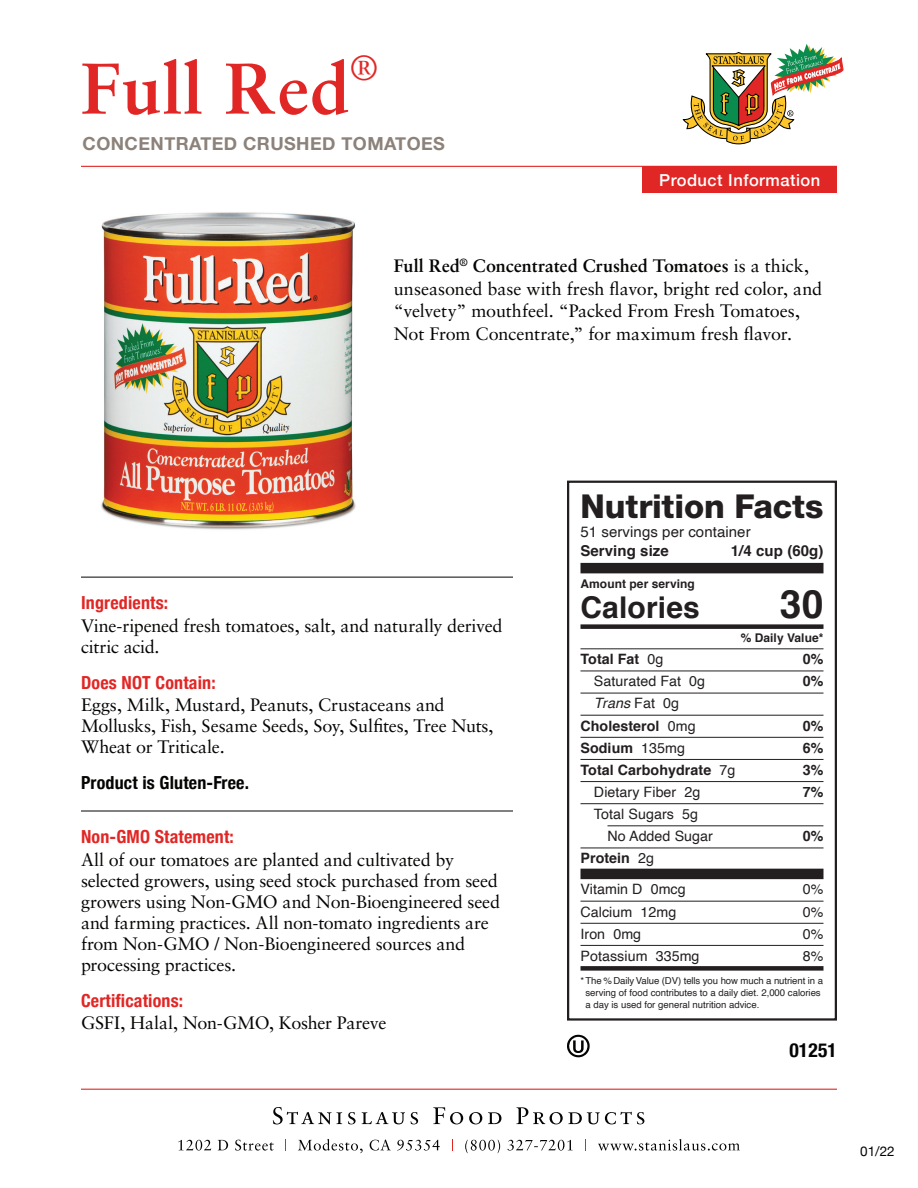
<style>
.page{position:relative;width:918px;height:1188px;background:#fff}
.page>*{position:absolute;margin:0;border:0;box-sizing:border-box;transform-origin:0 0}
.t1{font:700 72px "Sabon";letter-spacing:.01em;color:#e12725}
.t2{font:700 39px "Helvetica";color:#231f20}
.t3{font:34.8px "Sabon Roman SC";color:#e12725}
.t4{font:800 33px "Helvetica Neue LT Pro";letter-spacing:-.005em;color:#231f20}
.t5{font:700 30px "Helvetica";letter-spacing:.005em;color:#231f20}
.t6{font:700 condensed 19.5px "Helvetica Neue";letter-spacing:.01em;color:#040503}
.t7{font:18px/21px "Sabon";letter-spacing:-.01em;color:#040503}
.t8{font:700 condensed 18px "Helvetica Neue";letter-spacing:.01em;color:#e12725}
.t9{font:700 18px "Helvetica Neue";letter-spacing:.025em;color:#8c827a}
.t10{font:700 condensed 18px "Helvetica Neue";letter-spacing:.01em;color:#040503}
.t11{font:500 16.5px "Helvetica Neue";letter-spacing:.03em;color:#fff}
.t12{font:15px "Helvetica";letter-spacing:.005em;color:#231f20}
.t13{font:700 15px "Helvetica";letter-spacing:.005em;color:#231f20}
.t14{font:14.25px/22.2px "Helvetica";letter-spacing:.005em;color:#231f20}
.t15{font:700 14.25px/22.2px "Helvetica";letter-spacing:.005em;color:#231f20;text-align:center}
.t16{font:13.5px "Helvetica Neue";color:#040503}
.t17{font:700 12px "Helvetica";letter-spacing:.005em;color:#231f20}
.t18{font:9.6px/11.7px "Helvetica";letter-spacing:-.005em;color:#231f20}
.s1{font-weight:700}
.s2{font-weight:400}
.s3{font-weight:400;font-style:italic}
</style>
<div class="page">
<svg style="left:273px;top:1107px;width:69px;height:17px"></svg>
<svg style="left:348px;top:1112px;width:8px;height:12px"></svg>
<svg style="left:362px;top:1112px;width:43px;height:12px"></svg>
<svg style="left:411px;top:1112px;width:7px;height:12px"></svg>
<svg style="left:433px;top:1107px;width:30px;height:17px"></svg>
<svg style="left:469px;top:1112px;width:13px;height:12px"></svg>
<svg style="left:488px;top:1112px;width:13px;height:12px"></svg>
<svg style="left:516px;top:1107px;width:128px;height:17px"></svg>
<svg style="left:178px;top:1140px;width:33px;height:11px"></svg>
<svg style="left:218px;top:1140px;width:10px;height:10px"></svg>
<svg style="left:235px;top:1140px;width:39px;height:11px"></svg>
<svg style="left:285px;top:1139px;width:1px;height:12px"></svg>
<svg style="left:298px;top:1139px;width:65px;height:14px"></svg>
<svg style="left:370px;top:1139px;width:21px;height:12px"></svg>
<svg style="left:397px;top:1140px;width:43px;height:11px"></svg>
<svg style="left:452px;top:1139px;width:1px;height:12px"></svg>
<svg style="left:465px;top:1140px;width:35px;height:13px"></svg>
<svg style="left:507px;top:1140px;width:66px;height:11px"></svg>
<svg style="left:598px;top:1139px;width:142px;height:12px"></svg>
<hr style="left:81px;top:1089px;width:756px;height:1px;background:#e12725">
<svg style="left:682px;top:44px;width:161px;height:101px"></svg>
<hr style="left:81px;top:166px;width:756px;height:1px;background:#e12725">
<div style="left:643px;top:166px;width:194px;height:26px;background:#e12725"></div>
<svg style="left:567px;top:1035px;width:23px;height:22px"></svg>
<div style="left:567px;top:481px;width:270px;height:540px;border:2px solid #231f20"></div>
<div style="left:581px;top:563px;width:243px;height:10px;background:#231f20"></div>
<div style="left:581px;top:624px;width:243px;height:5px;background:#231f20"></div>
<hr style="left:581px;top:649px;width:243px;height:1px;background:#231f20">
<hr style="left:581px;top:671px;width:243px;height:1px;background:#231f20">
<hr style="left:581px;top:693px;width:243px;height:1px;background:#231f20">
<hr style="left:581px;top:715px;width:243px;height:1px;background:#231f20">
<hr style="left:581px;top:737px;width:243px;height:1px;background:#231f20">
<hr style="left:581px;top:759px;width:243px;height:1px;background:#231f20">
<hr style="left:581px;top:781px;width:243px;height:1px;background:#231f20">
<hr style="left:581px;top:803px;width:243px;height:1px;background:#231f20">
<hr style="left:608px;top:826px;width:215px;height:1px;background:#231f20">
<hr style="left:581px;top:848px;width:243px;height:1px;background:#231f20">
<div style="left:581px;top:869px;width:243px;height:10px;background:#231f20"></div>
<hr style="left:581px;top:901px;width:243px;height:1px;background:#231f20">
<hr style="left:581px;top:923px;width:243px;height:1px;background:#231f20">
<hr style="left:581px;top:945px;width:243px;height:1px;background:#231f20">
<div style="left:581px;top:966px;width:243px;height:5px;background:#231f20"></div>
<img style="left:101px;top:212px;width:255px;height:318px">
<hr style="left:81px;top:577px;width:432px;height:1px;background:#040503">
<hr style="left:81px;top:811px;width:432px;height:1px;background:#040503">
<h1 class="t1" style="left:81px;top:44px;width:270px">Full Red</h1>
<h3 class="t3" style="left:350px;top:48px;width:29px">®</h3>
<p class="t9" style="left:83px;top:129px;width:364px">CONCENTRATED CRUSHED TOMATOES</p>
<p class="t11" style="left:659px;top:166px;width:163px">Product Information</p>
<p class="t7" style="left:394px;top:254px;width:430px;line-height:22.5px"><span class="s1">Full Red</span><sup>®</sup> <span class="s1">Concentrated Crushed Tomatoes</span> is a thick, unseasoned base with fresh flavor, bright red color, and “velvety” mouthfeel. “Packed From Fresh Tomatoes, Not From Concentrate,” for maximum fresh flavor.</p>
<p class="t8" style="left:81px;top:588px;width:89px">Ingredients:</p>
<p class="t7" style="left:81px;top:615px;width:423px">Vine-ripened fresh tomatoes, salt, and naturally derived citric acid.</p>
<p class="t8" style="left:81px;top:668px;width:136px">Does NOT Contain:</p>
<p class="t7" style="left:81px;top:694px;width:414px">Eggs, Milk, Mustard, Peanuts, Crustaceans and<br>Mollusks, Fish, Sesame Seeds, Soy, Sulfites, Tree Nuts,<br>Wheat or Triticale.</p>
<p class="t10" style="left:81px;top:767px;width:170px">Product is Gluten-Free.</p>
<p class="t8" style="left:81px;top:822px;width:154px">Non-GMO Statement:</p>
<p class="t7" style="left:81px;top:849px;width:421px">All of our tomatoes are planted and cultivated by selected growers, using seed stock purchased from seed growers using Non-GMO and Non-Bioengineered seed and farming practices. All non-tomato ingredients are from Non-GMO / Non-Bioengineered sources and processing practices.</p>
<p class="t8" style="left:81px;top:985px;width:104px">Certifications:</p>
<p class="t7" style="left:81px;top:1012px;width:307px">GSFI, Halal, Non-GMO, Kosher Pareve</p>
<h3 class="t4" style="left:581px;top:486px;width:244px">Nutrition Facts</h3>
<p class="t12" style="left:581px;top:520px;width:172px">51 servings per container</p>
<p class="t13" style="left:581px;top:539px;width:90px">Serving size</p>
<p class="t13" style="left:731px;top:539px;width:94px">1/4 cup (60g)</p>
<p class="t17" style="left:581px;top:574px;width:116px">Amount per serving</p>
<h3 class="t5" style="left:581px;top:583px;width:121px">Calories</h3>
<h2 class="t2" style="left:780px;top:572px;width:45px">30</h2>
<p class="t17" style="left:741px;top:628px;width:84px">% Daily Value*</p>
<p class="t15" style="left:581px;top:648px;width:84px">Total Fat <span class="s2">0g</span></p>
<p class="t15" style="left:803px;top:648px;width:22px">0%</p>
<p class="t14" style="left:594px;top:671px;width:113px">Saturated Fat 0g</p>
<p class="t15" style="left:803px;top:670px;width:22px">0%</p>
<p class="t15" style="left:581px;top:692px;width:117px"><span class="s3">Trans</span> <span class="s2">Fat 0g<br></span>Cholesterol <span class="s2">0mg</span></p>
<p class="t15" style="left:803px;top:715px;width:22px">0%</p>
<p class="t15" style="left:581px;top:737px;width:106px">Sodium <span class="s2">135mg</span></p>
<p class="t15" style="left:803px;top:737px;width:22px">6%</p>
<p class="t15" style="left:581px;top:759px;width:156px">Total Carbohydrate <span class="s2">7g</span></p>
<p class="t15" style="left:803px;top:759px;width:22px">3%</p>
<p class="t14" style="left:594px;top:781px;width:108px">Dietary Fiber 2g</p>
<p class="t15" style="left:803px;top:781px;width:22px">7%</p>
<p class="t14" style="left:607px;top:803px;width:107px;text-indent:-13px">Total Sugars 5g<br>No Added Sugar</p>
<p class="t15" style="left:803px;top:825px;width:22px">0%</p>
<p class="t14" style="left:580px;top:843px;width:107px;line-height:31px"><span class="s1">Protein</span> 2g<br>Vitamin D 0mcg</p>
<p class="t14" style="left:803px;top:879px;width:22px">0%</p>
<p class="t14" style="left:580px;top:901px;width:97px">Calcium 12mg</p>
<p class="t14" style="left:803px;top:901px;width:22px">0%</p>
<p class="t14" style="left:580px;top:923px;width:62px">Iron 0mg</p>
<p class="t14" style="left:803px;top:923px;width:22px">0%</p>
<p class="t14" style="left:580px;top:945px;width:121px">Potassium 335mg</p>
<p class="t14" style="left:803px;top:945px;width:22px">8%</p>
<p class="t18" style="left:586px;top:975px;width:239px;text-indent:-5px">*The % Daily Value (DV) tells you how much a nutrient in a serving of food contributes to a daily diet. 2,000 calories a day is used for general nutrition advice.</p>
<p class="t6" style="left:789px;top:1034px;width:49px">01251</p>
<p class="t16" style="left:860px;top:1141px;width:36px">01/22</p>
</div>
